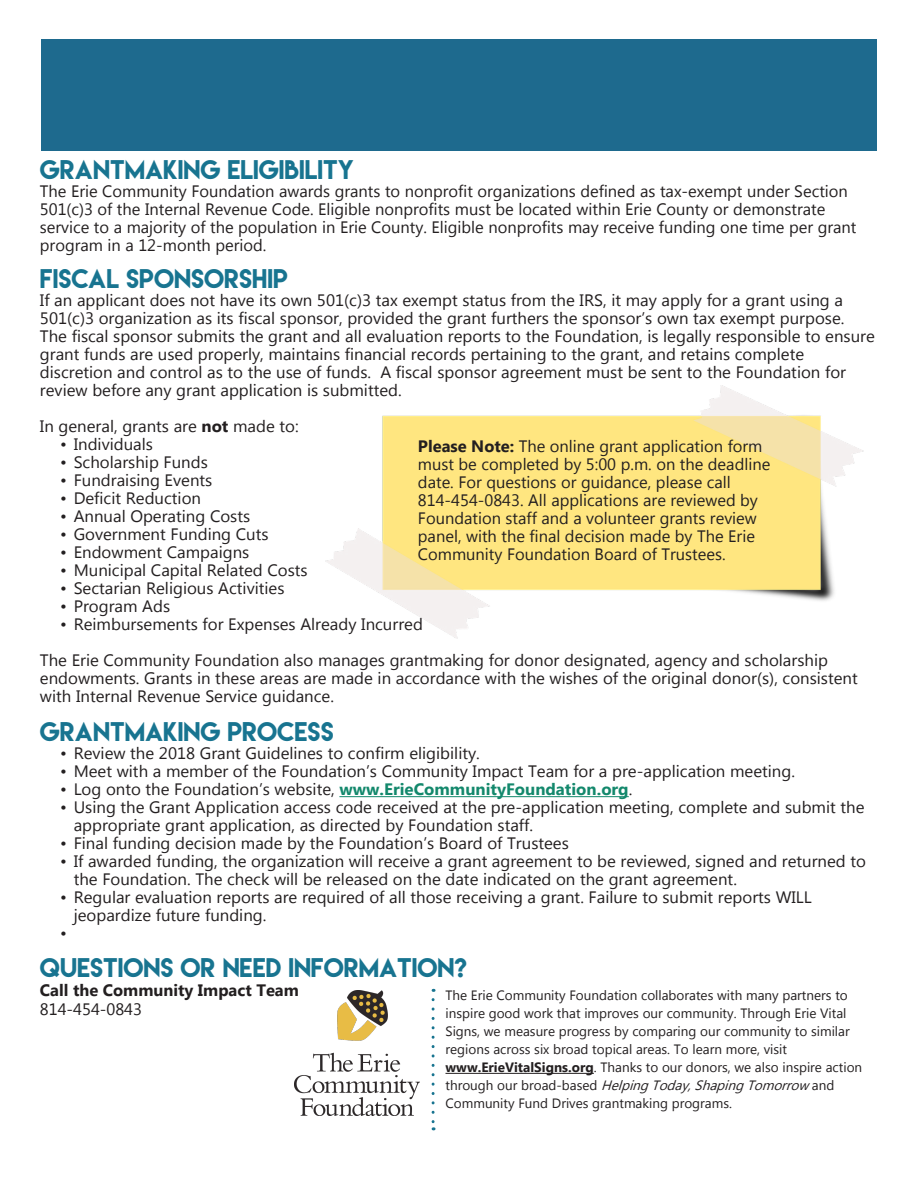
<style>
.page{position:relative;width:918px;height:1188px;background:#fff}
.page>*{position:absolute;margin:0;border:0;box-sizing:border-box;transform-origin:0 0}
.t1{font:24px "Lemon Milk";color:#187490}
.t2{font:16.5px/18px "Lao UI";color:#231f20}
.t3{font:700 16.5px "Lao UI";color:#231f20}
.t4{font:13.5px/18px "Lao UI";color:#231f20}
.s1{font-weight:700}
.s2{font-weight:700;color:#13886c}
.s3{font-style:italic}
</style>
<div class="page">
<hr style="left:339px;top:796px;width:290px;height:1px;background:#13886c">
<div style="left:41px;top:39px;width:836px;height:111px;background:#1e6a8e"></div>
<img style="left:294px;top:990px;width:126px;height:125px">
<hr style="left:446px;top:1073px;width:148px;height:1px;background:#231f20">
<svg style="left:432px;top:1000px;width:3px;height:130px"></svg>
<img style="left:326px;top:386px;width:538px;height:252px">
<p class="t1" style="left:40px;top:153px;width:315px">GRANTMAKING ELIGIBILITY</p>
<p class="t2" style="left:40px;top:181px;width:818px">The Erie Community Foundation awards grants to nonprofit organizations defined as tax-exempt under Section 501(c)3 of the Internal Revenue Code. Eligible nonprofits must be located within Erie County or demonstrate service to a majority of the population in Erie County. Eligible nonprofits may receive funding one time per grant program in a 12-month period.</p>
<p class="t1" style="left:40px;top:262px;width:250px">FISCAL SPONSORSHIP</p>
<p class="t2" style="left:40px;top:291px;width:837px">If an applicant does not have its own 501(c)3 tax exempt status from the IRS, it may apply for a grant using a 501(c)3 organization as its fiscal sponsor, provided the grant furthers the sponsor’s own tax exempt purpose.<br>The fiscal sponsor submits the grant and all evaluation reports to the Foundation, is legally responsible to ensure grant funds are used properly, maintains financial records pertaining to the grant, and retains complete discretion and control as to the use of funds. A fiscal sponsor agreement must be sent to the Foundation for review before any grant application is submitted.</p>
<p class="t2" style="left:40px;top:417px;width:260px">In general, grants are <span class="s1">not</span> made to:</p>
<p class="t2" style="left:60px;top:435px;width:94px">• Individuals</p>
<p class="t2" style="left:60px;top:453px;width:149px">• Scholarship Funds</p>
<p class="t2" style="left:60px;top:471px;width:154px">• Fundraising Events</p>
<p class="t2" style="left:60px;top:489px;width:142px">• Deficit Reduction</p>
<p class="t2" style="left:60px;top:507px;width:192px">• Annual Operating Costs</p>
<p class="t2" style="left:60px;top:525px;width:210px">• Government Funding Cuts</p>
<p class="t2" style="left:60px;top:543px;width:191px">• Endowment Campaigns</p>
<p class="t2" style="left:60px;top:561px;width:249px">• Municipal Capital Related Costs</p>
<p class="t2" style="left:60px;top:579px;width:226px">• Sectarian Religious Activities</p>
<p class="t2" style="left:60px;top:597px;width:111px">• Program Ads</p>
<p class="t2" style="left:60px;top:615px;width:364px">• Reimbursements for Expenses Already Incurred</p>
<p class="t2" style="left:40px;top:651px;width:819px">The Erie Community Foundation also manages grantmaking for donor designated, agency and scholarship endowments. Grants in these areas are made in accordance with the wishes of the original donor(s), consistent with Internal Revenue Service guidance.</p>
<p class="t1" style="left:40px;top:715px;width:295px">GRANTMAKING PROCESS</p>
<p class="t2" style="left:60px;top:744px;width:421px">• Review the 2018 Grant Guidelines to confirm eligibility.</p>
<p class="t2" style="left:60px;top:762px;width:736px">• Meet with a member of the Foundation’s Community Impact Team for a pre-application meeting.</p>
<p class="t2" style="left:60px;top:780px;width:574px">• Log onto the Foundation’s website, <span class="s2">www.ErieCommunityFoundation.org</span>.</p>
<p class="t2" style="left:74px;top:798px;width:792px;text-indent:-14px">• Using the Grant Application access code received at the pre-application meeting, complete and submit the appropriate grant application, as directed by Foundation staff.</p>
<p class="t2" style="left:60px;top:834px;width:510px">• Final funding decision made by the Foundation’s Board of Trustees</p>
<p class="t2" style="left:74px;top:852px;width:794px;text-indent:-14px">• If awarded funding, the organization will receive a grant agreement to be reviewed, signed and returned to the Foundation. The check will be released on the date indicated on the grant agreement.</p>
<p class="t2" style="left:74px;top:888px;width:740px;text-indent:-14px">• Regular evaluation reports are required of all those receiving a grant. Failure to submit reports WILL jeopardize future funding.</p>
<p class="t2" style="left:60px;top:924px;width:8px">•</p>
<p class="t1" style="left:40px;top:951px;width:429px">QUESTIONS OR NEED INFORMATION?</p>
<p class="t4" style="left:446px;top:986px;width:418px">The Erie Community Foundation collaborates with many partners to inspire good work that improves our community. Through Erie Vital Signs, we measure progress by comparing our community to similar regions across six broad topical areas. To learn more, visit <span class="s1">www.ErieVitalSigns.org</span>. Thanks to our donors, we also inspire action t h r o u g h o u r b r o a d - b a s e d <span class="s3">HelpingToday,ShapingTomorrow</span> a n d Community Fund Drives grantmaking programs.</p>
<p class="t2" style="left:418px;top:437px;width:354px"><span class="s1">Please Note:</span> The online grant application form must be completed by 5:00 p.m. on the deadline date. For questions or guidance, please call 814-454-0843. All applications are reviewed by Foundation staff and a volunteer grants review panel, with the final decision made by The Erie Community Foundation Board of Trustees.</p>
<p class="t3" style="left:40px;top:979px;width:260px">Call the Community Impact Team</p>
<p class="t2" style="left:40px;top:1000px;width:104px">814-454-0843</p>
</div>
